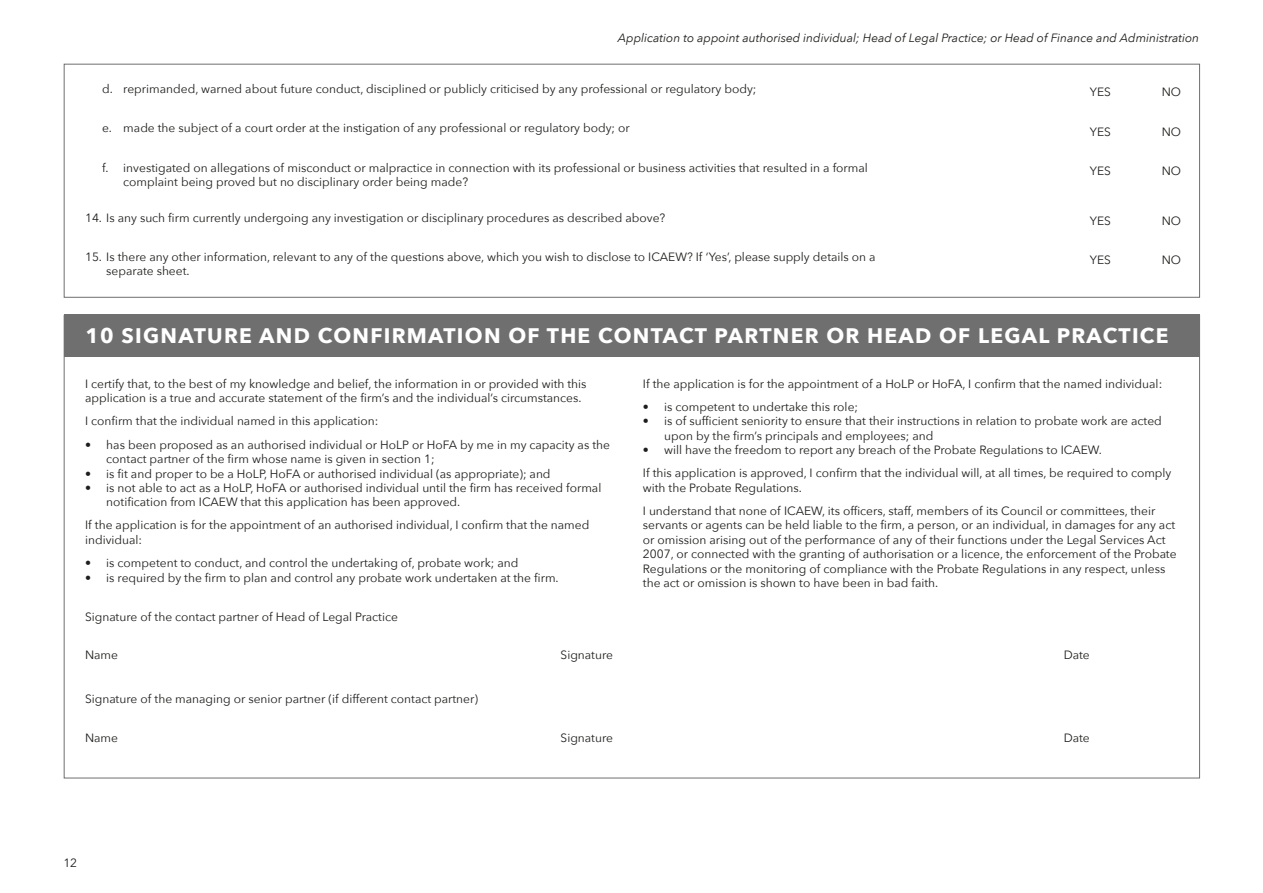
<style>
.page{position:relative;width:1263px;height:893px;background:#fff}
.page>*{position:absolute;margin:0;border:0;box-sizing:border-box;transform-origin:0 0}
.White_section_headin{font:700 21px "Avenir Next";letter-spacing:.06em;color:#fff}
.numbered_points{font:12px/14.4px "Avenir Next";color:#1d1d1b}
.body_-_form{font:12px/14.4px "Avenir Next";color:#1d1d1b}
.t1{font:italic 12px "Avenir Next";color:#1d1d1b}
.radio_long_button{font:12px "Avenir Next";color:#1d1d1b}
</style>
<div class="page">
<div style="left:64px;top:64px;width:1136px;height:234px;background:#fff;border:1px solid #706f6f"></div>
<div style="left:64px;top:315px;width:1136px;height:463px;background:#fff;border:1px solid #706f6f"></div>
<div style="left:64px;top:315px;width:1135px;height:42px;background:#706f6f"></div>
<p class="t1" style="left:618px;top:30px;width:583px">Application to appoint authorised individual; Head of Legal Practice; or Head of Finance and Administration</p>
<p class="numbered_points" style="left:102px;top:81px;width:656px">d. reprimanded, warned about future conduct, disciplined or publicly criticised by any professional or regulatory body;</p>
<p class="numbered_points" style="left:102px;top:121px;width:529px">e. made the subject of a court order at the instigation of any professional or regulatory body; or</p>
<p class="numbered_points" style="left:123px;top:160px;width:746px;text-indent:-21px">f. investigated on allegations of misconduct or malpractice in connection with its professional or business activities that resulted in a formal complaint being proved but no disciplinary order being made?</p>
<p class="numbered_points" style="left:85px;top:210px;width:582px">14. Is any such firm currently undergoing any investigation or disciplinary procedures as described above?</p>
<p class="numbered_points" style="left:106px;top:250px;width:771px;text-indent:-21px">15. Is there any other information, relevant to any of the questions above, which you wish to disclose to ICAEW? If ‘Yes’, please supply details on a separate sheet.</p>
<p class="radio_long_button" style="left:1090px;top:85px;width:23px">YES</p>
<p class="radio_long_button" style="left:1162px;top:85px;width:21px">NO</p>
<p class="radio_long_button" style="left:1090px;top:124px;width:23px">YES</p>
<p class="radio_long_button" style="left:1162px;top:124px;width:21px">NO</p>
<p class="radio_long_button" style="left:1090px;top:164px;width:23px">YES</p>
<p class="radio_long_button" style="left:1162px;top:164px;width:21px">NO</p>
<p class="radio_long_button" style="left:1090px;top:213px;width:23px">YES</p>
<p class="radio_long_button" style="left:1162px;top:213px;width:21px">NO</p>
<p class="radio_long_button" style="left:1090px;top:253px;width:23px">YES</p>
<p class="radio_long_button" style="left:1162px;top:253px;width:21px">NO</p>
<p class="White_section_headin" style="left:85px;top:323px;width:1085px">10 SIGNATURE AND CONFIRMATION OF THE CONTACT PARTNER OR HEAD OF LEGAL PRACTICE</p>
<p class="body_-_form" style="left:85px;top:376px;width:503px">I certify that, to the best of my knowledge and belief, the information in or provided with this application is a true and accurate statement of the firm’s and the individual’s circumstances.</p>
<p class="body_-_form" style="left:85px;top:414px;width:295px">I confirm that the individual named in this application:</p>
<p class="numbered_points" style="left:106px;top:437px;width:505px;text-indent:-21px">• has been proposed as an authorised individual or HoLP or HoFA by me in my capacity as the contact partner of the firm whose name is given in section 1;</p>
<p class="numbered_points" style="left:85px;top:466px;width:467px">• is fit and proper to be a HoLP, HoFA or authorised individual (as appropriate); and</p>
<p class="numbered_points" style="left:106px;top:481px;width:497px;text-indent:-21px">• is not able to act as a HoLP, HoFA or authorised individual until the firm has received formal notification from ICAEW that this application has been approved.</p>
<p class="body_-_form" style="left:85px;top:518px;width:506px">If the application is for the appointment of an authorised individual, I confirm that the named individual:</p>
<p class="numbered_points" style="left:85px;top:556px;width:435px">• is competent to conduct, and control the undertaking of, probate work; and</p>
<p class="numbered_points" style="left:85px;top:570px;width:475px">• is required by the firm to plan and control any probate work undertaken at the firm.</p>
<p class="body_-_form" style="left:643px;top:376px;width:521px">If the application is for the appointment of a HoLP or HoFA, I confirm that the named individual:</p>
<p class="numbered_points" style="left:643px;top:400px;width:217px">• is competent to undertake this role;</p>
<p class="numbered_points" style="left:664px;top:414px;width:499px;text-indent:-21px">• is of sufficient seniority to ensure that their instructions in relation to probate work are acted upon by the firm’s principals and employees; and</p>
<p class="numbered_points" style="left:643px;top:443px;width:460px">• will have the freedom to report any breach of the Probate Regulations to ICAEW.</p>
<p class="body_-_form" style="left:643px;top:466px;width:530px">If this application is approved, I confirm that the individual will, at all times, be required to comply with the Probate Regulations.</p>
<p class="body_-_form" style="left:643px;top:504px;width:535px">I understand that none of ICAEW, its officers, staff, members of its Council or committees, their servants or agents can be held liable to the firm, a person, or an individual, in damages for any act or omission arising out of the performance of any of their functions under the Legal Services Act 2007, or connected with the granting of authorisation or a licence, the enforcement of the Probate Regulations or the monitoring of compliance with the Probate Regulations in any respect, unless the act or omission is shown to have been in bad faith.</p>
<p class="body_-_form" style="left:85px;top:609px;width:314px">Signature of the contact partner of Head of Legal Practice</p>
<p class="body_-_form" style="left:85px;top:648px;width:35px">Name</p>
<p class="body_-_form" style="left:561px;top:648px;width:54px">Signature</p>
<p class="body_-_form" style="left:1064px;top:648px;width:28px">Date</p>
<p class="body_-_form" style="left:85px;top:692px;width:394px">Signature of the managing or senior partner (if different contact partner)</p>
<p class="body_-_form" style="left:85px;top:730px;width:35px">Name</p>
<p class="body_-_form" style="left:561px;top:730px;width:54px">Signature</p>
<p class="body_-_form" style="left:1064px;top:730px;width:28px">Date</p>
<p class="body_-_form" style="left:63px;top:856px;width:15px">12</p>
</div>
